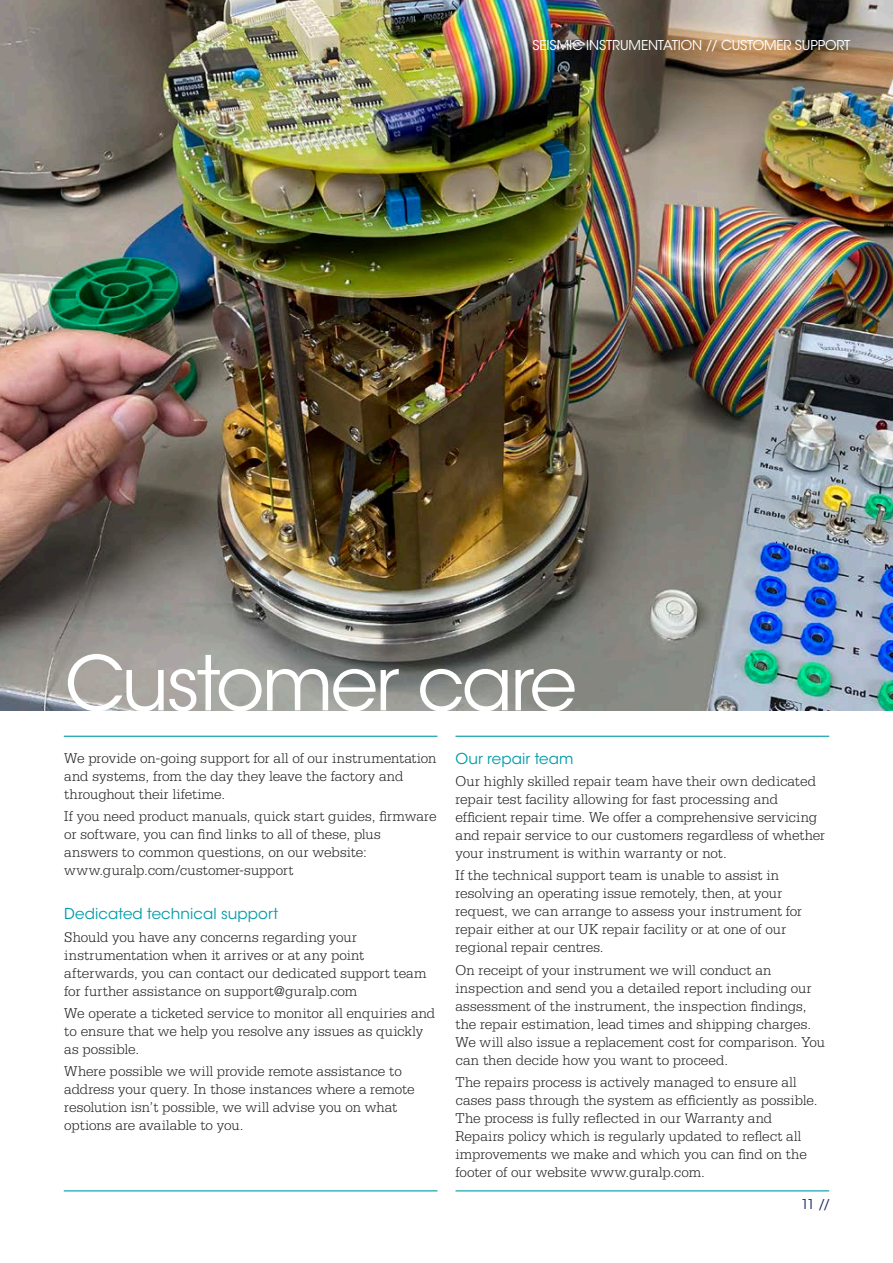
<style>
.page{position:relative;width:893px;height:1263px;background:#fff}
.page>*{position:absolute;margin:0;border:0;box-sizing:border-box;transform-origin:0 0}
.Product_Title{font:75px "ITC Avant Garde Std";letter-spacing:-.04em;color:#fff}
.Introduction_Para___subtitles{font:300 15px/18px "Serifa Std";letter-spacing:.005em;color:#1d1d1b}
.Body_text{font:300 15px/18px "Serifa Std";letter-spacing:.005em;color:#1d1d1b}
.Introduction_Para___subtitles-2{font:15px "ITC Avant Garde Std";letter-spacing:.005em;color:#009ba9}
.Product_Title-2{font:13.5px "ITC Avant Garde Std";letter-spacing:-.01em;color:#fff}
.Product_Title-3{font:13.5px "ITC Avant Garde Std";color:#232f5d}
</style>
<div class="page">
<img style="left:0;top:0;width:893px;height:710px">
<hr style="left:64px;top:1190px;width:373px;height:1px;background:#009ba9">
<hr style="left:455px;top:1190px;width:374px;height:1px;background:#009ba9">
<hr style="left:455px;top:736px;width:374px;height:1px;background:#009ba9">
<hr style="left:64px;top:736px;width:373px;height:1px;background:#009ba9">
<p class="Product_Title-2" style="left:532px;top:37px;width:320px">SEISMIC INSTRUMENTATION // CUSTOMER SUPPORT</p>
<p class="Product_Title" style="left:65px;top:638px;width:514px">Customer care</p>
<p class="Introduction_Para___subtitles" style="left:64px;top:749px;width:374px">We provide on-going support for all of our instrumentation and systems, from the day they leave the factory and throughout their lifetime.</p>
<p class="Introduction_Para___subtitles" style="left:64px;top:807px;width:374px">If you need product manuals, quick start guides, firmware or software, you can find links to all of these, plus answers to common questions, on our website: www.guralp.com/customer-support</p>
<p class="Introduction_Para___subtitles-2" style="left:64px;top:905px;width:215px">Dedicated technical support</p>
<p class="Introduction_Para___subtitles" style="left:64px;top:928px;width:364px">Should you have any concerns regarding your instrumentation when it arrives or at any point afterwards, you can contact our dedicated support team for further assistance on support@guralp.com</p>
<p class="Body_text" style="left:64px;top:1004px;width:372px">We operate a ticketed service to monitor all enquiries and to ensure that we help you resolve any issues as quickly as possible.</p>
<p class="Body_text" style="left:64px;top:1062px;width:352px">Where possible we will provide remote assistance to address your query. In those instances where a remote resolution isn’t possible, we will advise you on what options are available to you.</p>
<p class="Introduction_Para___subtitles-2" style="left:455px;top:749px;width:119px">Our repair team</p>
<p class="Introduction_Para___subtitles" style="left:455px;top:772px;width:371px">Our highly skilled repair team have their own dedicated repair test facility allowing for fast processing and efficient repair time. We offer a comprehensive servicing and repair service to our customers regardless of whether your instrument is within warranty or not.</p>
<p class="Introduction_Para___subtitles" style="left:455px;top:866px;width:348px">If the technical support team is unable to assist in resolving an operating issue remotely, then, at your request, we can arrange to assess your instrument for repair either at our UK repair facility or at one of our regional repair centres.</p>
<p class="Introduction_Para___subtitles" style="left:455px;top:961px;width:371px">On receipt of your instrument we will conduct an inspection and send you a detailed report including our assessment of the instrument, the inspection findings, the repair estimation, lead times and shipping charges.<br>We will also issue a replacement cost for comparison. You can then decide how you want to proceed.</p>
<p class="Body_text" style="left:455px;top:1073px;width:363px">The repairs process is actively managed to ensure all cases pass through the system as efficiently as possible.<br>The process is fully reflected in our Warranty and Repairs policy which is regularly updated to reflect all improvements we make and which you can find on the footer of our website www.guralp.com.</p>
<p class="Product_Title-3" style="left:801px;top:1196px;width:31px">11 //</p>
</div>
